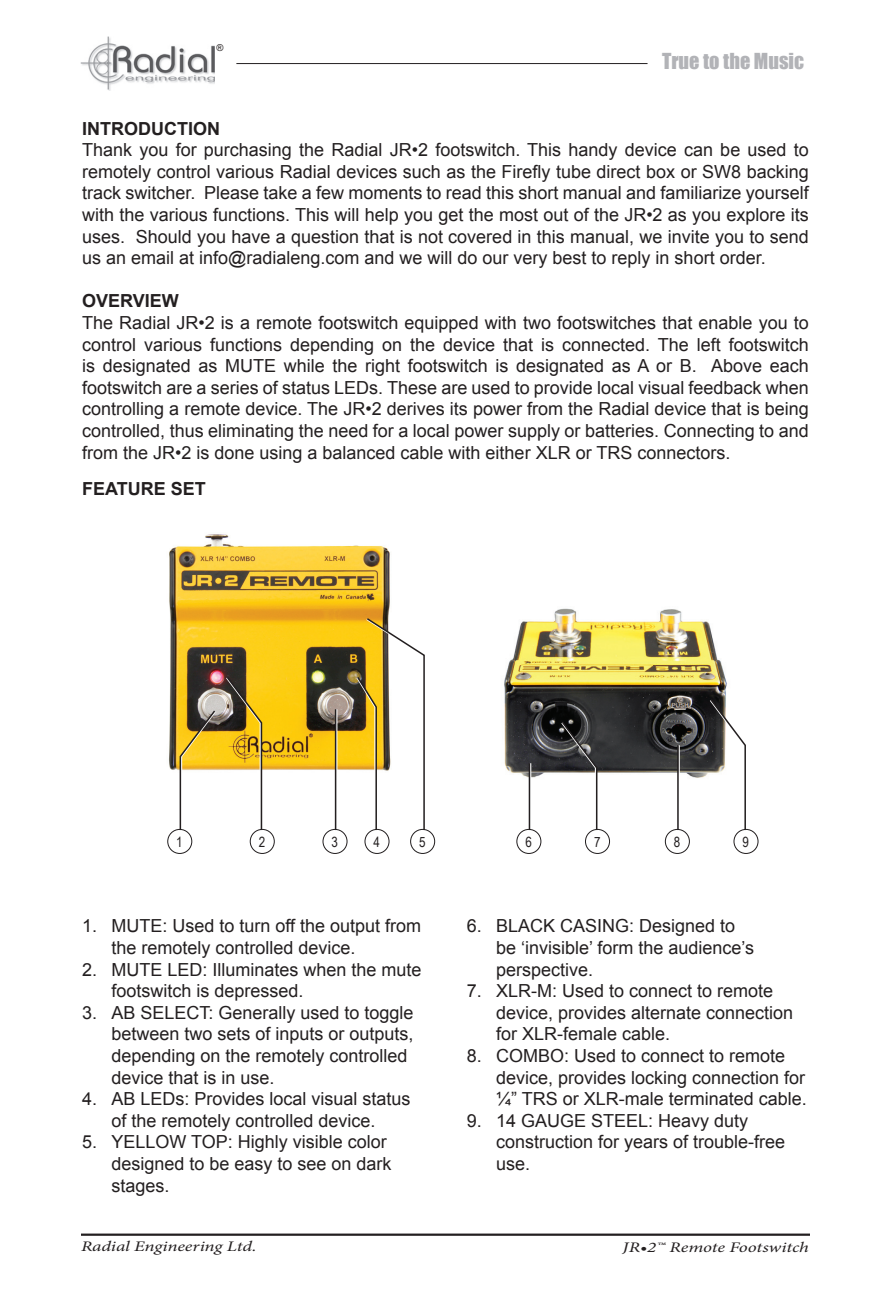
<style>
.page{position:relative;width:891px;height:1296px;background:#fff}
.page>*{position:absolute;margin:0;border:0;box-sizing:border-box;transform-origin:0 0}
.t1{font:20.25px "Impact";color:#b2b3b7}
.t2{font:18px/21.6px "Arial";color:#231f20}
.t3{font:700 18px "Arial";color:#231f20}
.t4{font:italic 14.62px "Minion Pro";letter-spacing:-.005em;color:#231f20;scale:1.3 1}
.t5{font:14.17px "Arial Narrow";color:#231f20}
.t6{font:italic 9.45px "Arial";color:#231f20}
</style>
<div class="page">
<hr style="left:81px;top:1234px;width:729px;height:2px;background:#231f20">
<img style="left:81px;top:36px;width:134px;height:55px">
<hr style="left:236px;top:63px;width:412px;height:1px;background:#231f20">
<img style="left:504px;top:608px;width:223px;height:193px">
<img style="left:169px;top:534px;width:221px;height:239px">
<hr style="left:530px;top:763px;width:1px;height:67px;background:#fff">
<hr style="left:678px;top:745px;width:2px;height:85px;background:#fff">
<hr style="left:336px;top:709px;width:1px;height:121px;background:#fff">
<svg style="left:179px;top:709px;width:38px;height:123px"></svg>
<hr style="left:529px;top:763px;width:1px;height:67px;background:#231f20">
<hr style="left:677px;top:745px;width:2px;height:85px;background:#231f20">
<hr style="left:335px;top:709px;width:1px;height:121px;background:#231f20">
<svg style="left:225px;top:675px;width:38px;height:157px"></svg>
<svg style="left:355px;top:617px;width:70px;height:215px"></svg>
<svg style="left:708px;top:698px;width:39px;height:134px"></svg>
<svg style="left:560px;top:720px;width:38px;height:112px"></svg>
<div style="left:167px;top:829px;width:25px;height:25px;border:1px solid #231f20;border-radius:50%"></div>
<div style="left:410px;top:829px;width:25px;height:25px;border:1px solid #231f20;border-radius:50%"></div>
<div style="left:516px;top:829px;width:25px;height:25px;border:1px solid #231f20;border-radius:50%"></div>
<div style="left:665px;top:829px;width:25px;height:25px;border:1px solid #231f20;border-radius:50%"></div>
<div style="left:322px;top:829px;width:26px;height:25px;border:1px solid #231f20;border-radius:50%"></div>
<div style="left:250px;top:829px;width:25px;height:25px;border:1px solid #231f20;border-radius:50%"></div>
<div style="left:364px;top:829px;width:26px;height:25px;border:1px solid #231f20;border-radius:50%"></div>
<div style="left:733px;top:829px;width:26px;height:25px;border:1px solid #231f20;border-radius:50%"></div>
<div style="left:585px;top:829px;width:25px;height:25px;border:1px solid #231f20;border-radius:50%"></div>
<p class="t6" style="left:216px;top:42px;width:8px">®</p>
<p class="t1" style="left:662px;top:45px;width:144px">True to the Music</p>
<p class="t3" style="left:82px;top:116px;width:139px">INTRODUCTION</p>
<p class="t2" style="left:82px;top:139px;width:728px;text-align:justify">Thank you for purchasing the Radial JR•2 footswitch. This handy device can be used to remotely control various Radial devices such as the Firefly tube direct box or SW8 backing track switcher. Please take a few moments to read this short manual and familiarize yourself with the various functions. This will help you get the most out of the JR•2 as you explore its uses. Should you have a question that is not covered in this manual, we invite you to send us an email at info@radialeng.com and we will do our very best to reply in short order.</p>
<p class="t3" style="left:82px;top:289px;width:98px">OVERVIEW</p>
<p class="t2" style="left:82px;top:312px;width:728px;text-align:justify">The Radial JR•2 is a remote footswitch equipped with two footswitches that enable you to control various functions depending on the device that is connected. The left footswitch is designated as MUTE while the right footswitch is designated as A or B. Above each footswitch are a series of status LEDs. These are used to provide local visual feedback when controlling a remote device. The JR•2 derives its power from the Radial device that is being controlled, thus eliminating the need for a local power supply or batteries. Connecting to and from the JR•2 is done using a balanced cable with either XLR or TRS connectors.</p>
<p class="t3" style="left:82px;top:477px;width:125px">FEATURE SET</p>
<p class="t5" style="left:176px;top:832px;width:8px">1</p>
<p class="t5" style="left:259px;top:832px;width:8px">2</p>
<p class="t5" style="left:332px;top:832px;width:8px">3</p>
<p class="t5" style="left:374px;top:832px;width:8px">4</p>
<p class="t5" style="left:419px;top:832px;width:8px">5</p>
<p class="t5" style="left:525px;top:832px;width:8px">6</p>
<p class="t5" style="left:594px;top:832px;width:8px">7</p>
<p class="t5" style="left:674px;top:832px;width:8px">8</p>
<p class="t5" style="left:743px;top:832px;width:8px">9</p>
<p class="t2" style="left:111px;top:916px;width:311px;text-indent:-29px">1. MUTE: Used to turn off the output from the remotely controlled device.</p>
<p class="t2" style="left:111px;top:959px;width:312px;text-indent:-29px">2. MUTE LED: Illuminates when the mute footswitch is depressed.</p>
<p class="t2" style="left:111px;top:1002px;width:304px;text-indent:-29px">3. AB SELECT: Generally used to toggle between two sets of inputs or outputs, depending on the remotely controlled device that is in use.</p>
<p class="t2" style="left:82px;top:1088px;width:330px;text-align:center">4. AB LEDs: Provides local visual status of the remotely controlled device.</p>
<p class="t2" style="left:111px;top:1132px;width:282px;text-indent:-29px">5. YELLOW TOP: Highly visible color designed to be easy to see on dark stages.</p>
<p class="t2" style="left:496px;top:916px;width:260px;text-indent:-29px">6. BLACK CASING: Designed to be ‘invisible’ form the audience’s perspective.</p>
<p class="t2" style="left:496px;top:980px;width:299px;text-indent:-29px">7. XLR-M: Used to connect to remote device, provides alternate connection for XLR-female cable.</p>
<p class="t2" style="left:496px;top:1045px;width:312px;text-indent:-29px">8. COMBO: Used to connect to remote device, provides locking connection for ¼” TRS or XLR-male terminated cable.</p>
<p class="t2" style="left:496px;top:1110px;width:291px;text-indent:-29px">9. 14 GAUGE STEEL: Heavy duty construction for years of trouble-free use.</p>
<p class="t4" style="left:81px;top:1237px;width:137px">Radial Engineering Ltd.</p>
<p class="t4" style="left:623px;top:1237px;width:145px">JR•2™ Remote Footswitch</p>
</div>
